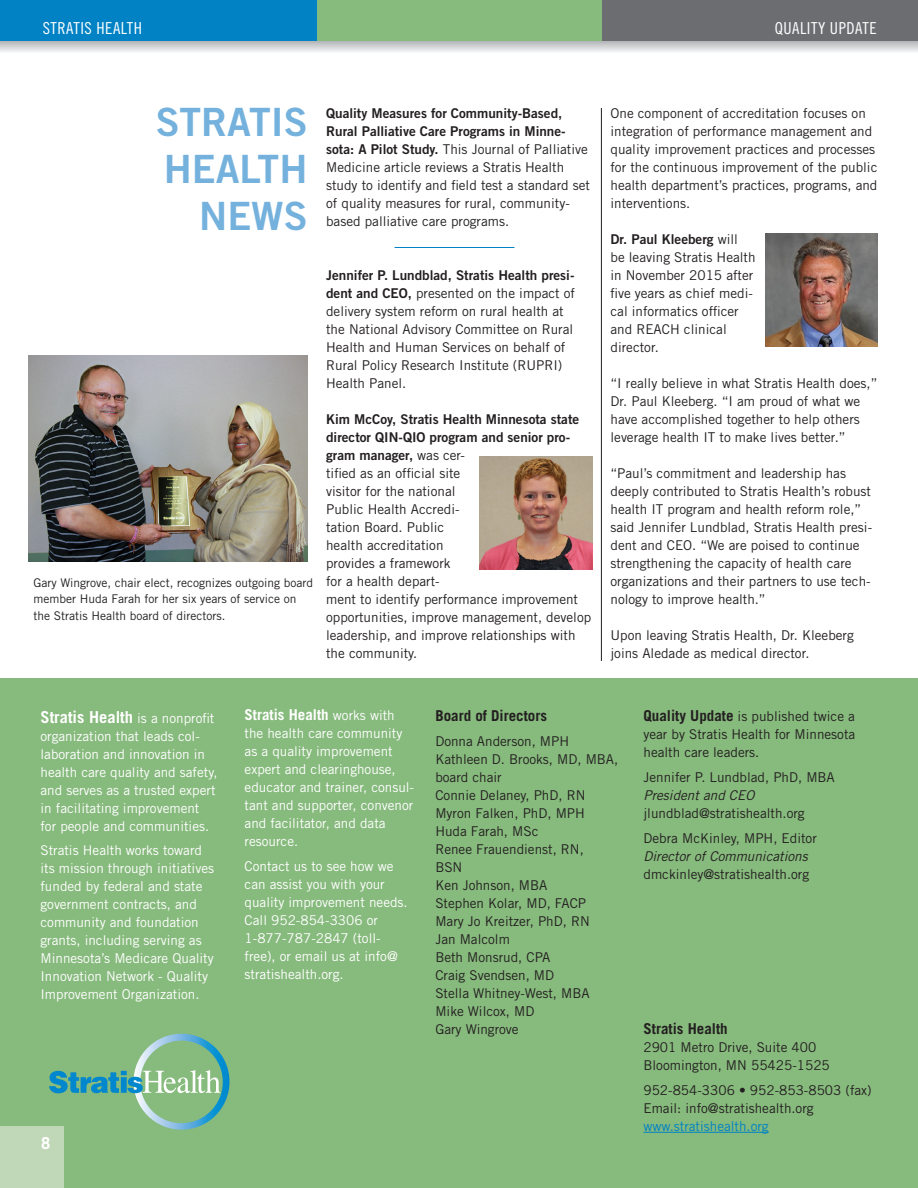
<style>
.page{position:relative;width:918px;height:1188px;background:#fff}
.page>*{position:absolute;margin:0;border:0;box-sizing:border-box;transform-origin:0 0}
.t1{font:39px/46.8px "Trade Gothic LT Std Bd 2";color:#74b1dd}
.Body_text-sidebar{font:700 16.5px "Trade Gothic LT Std";color:#fff}
.t2{font:16.5px "Trade Gothic LT Std Cn 18";letter-spacing:.03em;color:#fff}
.Body_text-sidebar-2{font:700 15px "Trade Gothic LT Std";color:#fff}
.Head_3{font:700 15px "Trade Gothic LT Std";color:#231f20}
.Body_text-sidebar-3{font:700 15px "Trade Gothic LT Std";color:#231f20}
.Body_text-sidebar-4{font:13.5px/18px "Trade Gothic LT Std";color:#231f20}
.Body_text-sidebar-5{font:13.5px/18px "Trade Gothic LT Std";color:#fff}
.Body_text-sidebar-6{font:italic 13.5px "Trade Gothic LT Std";color:#231f20}
.Body_text-sidebar-7{font:13.5px "Trade Gothic LT Std";color:#0082c5}
.t3{font:12px/16.5px "Trade Gothic LT Std";color:#231f20}
.s1{font-family:"Trade Gothic LT Std Bd 2"}
.s2{font-weight:400;font-size:13.5px}
.s3{font-weight:700;font-size:15px}
</style>
<div class="page">
<hr style="left:601px;top:108px;width:1px;height:553px;background:#231f20">
<div style="left:0;top:678px;width:918px;height:510px;background:#87ba7d"></div>
<hr style="left:644px;top:1132px;width:125px;height:1px;background:#0082c5">
<hr style="left:395px;top:247px;width:119px;height:1px;background:#0082c5">
<svg style="left:49px;top:1034px;width:181px;height:96px"></svg>
<img style="left:479px;top:457px;width:113px;height:113px">
<img style="left:28px;top:356px;width:280px;height:205px">
<img style="left:765px;top:234px;width:113px;height:112px">
<svg style="left:1px;top:40px;width:917px;height:12px;background:#c7cdcf"></svg>
<div style="left:602px;top:0;width:316px;height:40px;background:#6c6d70"></div>
<div style="left:317px;top:0;width:285px;height:40px;background:#87ba7d"></div>
<div style="left:0;top:0;width:317px;height:40px;background:#0082c5"></div>
<div style="left:0;top:1126px;width:64px;height:62px;background:#c1d8b8"></div>
<p class="t2" style="left:43px;top:19px;width:101px">STRATIS HEALTH</p>
<p class="t2" style="left:775px;top:19px;width:104px">QUALITY UPDATE</p>
<p class="t1" style="left:156px;top:98px;width:153px">STRATIS<br>HEALTH</p>
<p class="t1" style="left:199px;top:192px;width:110px">NEWS</p>
<p class="Body_text-sidebar-4" style="left:326px;top:104px;width:265px"><span class="s1">Quality Measures for Community-Based, Rural Palliative Care Programs in Minne&shy;sota: A Pilot Study.</span> This Journal of Palliative Medicine article reviews a Stratis Health study to identify and field test a standard set of quality measures for rural, community&shy;based palliative care programs.</p>
<p class="t3" style="left:33px;top:574px;width:281px">Gary Wingrove, chair elect, recognizes outgoing board member Huda Farah for her six years of service on the Stratis Health board of directors.</p>
<p class="Body_text-sidebar-4" style="left:326px;top:266px;width:250px"><span class="s1">Jennifer P. Lundblad, Stratis Health presi&shy;dent and CEO,</span> presented on the impact of delivery system reform on rural health at the National Advisory Committee on Rural Health and Human Services on behalf of Rural Policy Research Institute (RUPRI)<br>Health Panel.</p>
<p class="Body_text-sidebar-4" style="left:326px;top:410px;width:267px"><span class="s1">Kim McCoy, Stratis Health Minnesota state director QIN-QIO program and senior pro&shy;gram manager,</span> was cer-<br>tified as an official site<br>visitor for the national<br>Public Health Accredi-<br>tation Board. Public<br>health accreditation<br>provides a framework<br>for a health depart-<br>ment to identify performance improvement opportunities, improve management, develop leadership, and improve relationships with the community.</p>
<p class="Body_text-sidebar-4" style="left:610px;top:104px;width:268px">One component of accreditation focuses on integration of performance management and quality improvement practices and processes for the continuous improvement of the public health department’s practices, programs, and interventions.</p>
<p class="Body_text-sidebar-4" style="left:610px;top:230px;width:147px"><span class="s1">Dr. Paul Kleeberg</span> will be leaving Stratis Health in November 2015 after five years as chief medi&shy;cal informatics officer and REACH clinical director.</p>
<p class="Body_text-sidebar-4" style="left:610px;top:374px;width:268px">“I really believe in what Stratis Health does,” Dr. Paul Kleeberg. “I am proud of what we have accomplished together to help others leverage health IT to make lives better.”</p>
<p class="Body_text-sidebar-4" style="left:610px;top:464px;width:263px">“Paul’s commitment and leadership has deeply contributed to Stratis Health’s robust health IT program and health reform role,” said Jennifer Lundblad, Stratis Health presi&shy;dent and CEO. “We are poised to continue strengthening the capacity of health care organizations and their partners to use tech&shy;nology to improve health.”</p>
<p class="Body_text-sidebar-4" style="left:610px;top:626px;width:245px">Upon leaving Stratis Health, Dr. Kleeberg joins Aledade as medical director.</p>
<p class="Body_text-sidebar" style="left:40px;top:706px;width:175px">Stratis Health <span class="s2">is a nonprofit</span></p>
<p class="Body_text-sidebar-5" style="left:40px;top:727px;width:178px">organization that leads col&shy;laboration and innovation in health care quality and safety, and serves as a trusted expert in facilitating improvement for people and communities.</p>
<p class="Body_text-sidebar-5" style="left:40px;top:841px;width:175px">Stratis Health works toward its mission through initiatives funded by federal and state government contracts, and community and foundation grants, including serving as<br>Minnesota’s Medicare Quality<br>Innovation Network - Quality<br>Improvement Organization.</p>
<p class="Body_text-sidebar" style="left:41px;top:1133px;width:11px">8</p>
<p class="Body_text-sidebar-2" style="left:245px;top:706px;width:152px">Stratis Health <span class="s2">works with</span></p>
<p class="Body_text-sidebar-5" style="left:245px;top:724px;width:171px">the health care community as a quality improvement expert and clearinghouse, educator and trainer, consul&shy;tant and supporter, convenor and facilitator, and data resource.</p>
<p class="Body_text-sidebar-5" style="left:245px;top:857px;width:165px">Contact us to see how we can assist you with your quality improvement needs.<br>Call 952-854-3306 or<br>1-877-787-2847 (toll&shy;free), or email us at info@ stratishealth.org.</p>
<p class="Head_3" style="left:435px;top:707px;width:113px">Board of Directors</p>
<p class="Body_text-sidebar-4" style="left:435px;top:732px;width:135px">Donna Anderson, MPH</p>
<p class="Body_text-sidebar-4" style="left:435px;top:750px;width:184px">Kathleen D. Brooks, MD, MBA, board chair</p>
<p class="Body_text-sidebar-4" style="left:435px;top:786px;width:152px">Connie Delaney, PhD, RN</p>
<p class="Body_text-sidebar-4" style="left:435px;top:804px;width:151px">Myron Falken, PhD, MPH</p>
<p class="Body_text-sidebar-4" style="left:435px;top:822px;width:105px">Huda Farah, MSc</p>
<p class="Body_text-sidebar-4" style="left:435px;top:840px;width:150px">Renee Frauendienst, RN,<br>BSN</p>
<p class="Body_text-sidebar-4" style="left:435px;top:876px;width:114px">Ken Johnson, MBA</p>
<p class="Body_text-sidebar-4" style="left:435px;top:894px;width:152px">Stephen Kolar, MD, FACP</p>
<p class="Body_text-sidebar-4" style="left:435px;top:912px;width:156px">Mary Jo Kreitzer, PhD, RN<br>Jan Malcolm</p>
<p class="Body_text-sidebar-4" style="left:435px;top:948px;width:120px">Beth Monsrud, CPA<br>Craig Svendsen, MD</p>
<p class="Body_text-sidebar-4" style="left:435px;top:984px;width:156px">Stella Whitney-West, MBA</p>
<p class="Body_text-sidebar-4" style="left:435px;top:1002px;width:101px">Mike Wilcox, MD</p>
<p class="Body_text-sidebar-4" style="left:435px;top:1020px;width:85px">Gary Wingrove</p>
<p class="Body_text-sidebar-4" style="left:644px;top:707px;width:213px;text-align:justify"><span class="s3">Quality Update</span> is published twice a year by Stratis Health for Minnesota health care leaders.</p>
<p class="Body_text-sidebar-4" style="left:644px;top:768px;width:193px">Jennifer P. Lundblad, PhD, MBA</p>
<p class="Body_text-sidebar-6" style="left:644px;top:787px;width:112px">President and CEO</p>
<p class="Body_text-sidebar-4" style="left:644px;top:804px;width:163px">jlundblad@stratishealth.org</p>
<p class="Body_text-sidebar-4" style="left:644px;top:829px;width:175px">Debra McKinley, MPH, Editor</p>
<p class="Body_text-sidebar-6" style="left:644px;top:848px;width:166px">Director of Communications</p>
<p class="Body_text-sidebar-4" style="left:644px;top:865px;width:167px">dmckinley@stratishealth.org</p>
<p class="Body_text-sidebar-3" style="left:644px;top:1020px;width:86px">Stratis Health</p>
<p class="Body_text-sidebar-4" style="left:644px;top:1038px;width:174px">2901 Metro Drive, Suite 400</p>
<p class="Body_text-sidebar-4" style="left:644px;top:1056px;width:188px">Bloomington, MN 55425-1525</p>
<p class="Body_text-sidebar-4" style="left:644px;top:1081px;width:230px">952-854-3306 • 952-853-8503 (fax)</p>
<p class="Body_text-sidebar-4" style="left:644px;top:1099px;width:172px">Email: info@stratishealth.org</p>
<p class="Body_text-sidebar-7" style="left:644px;top:1118px;width:127px">www.stratishealth.org</p>
</div>
